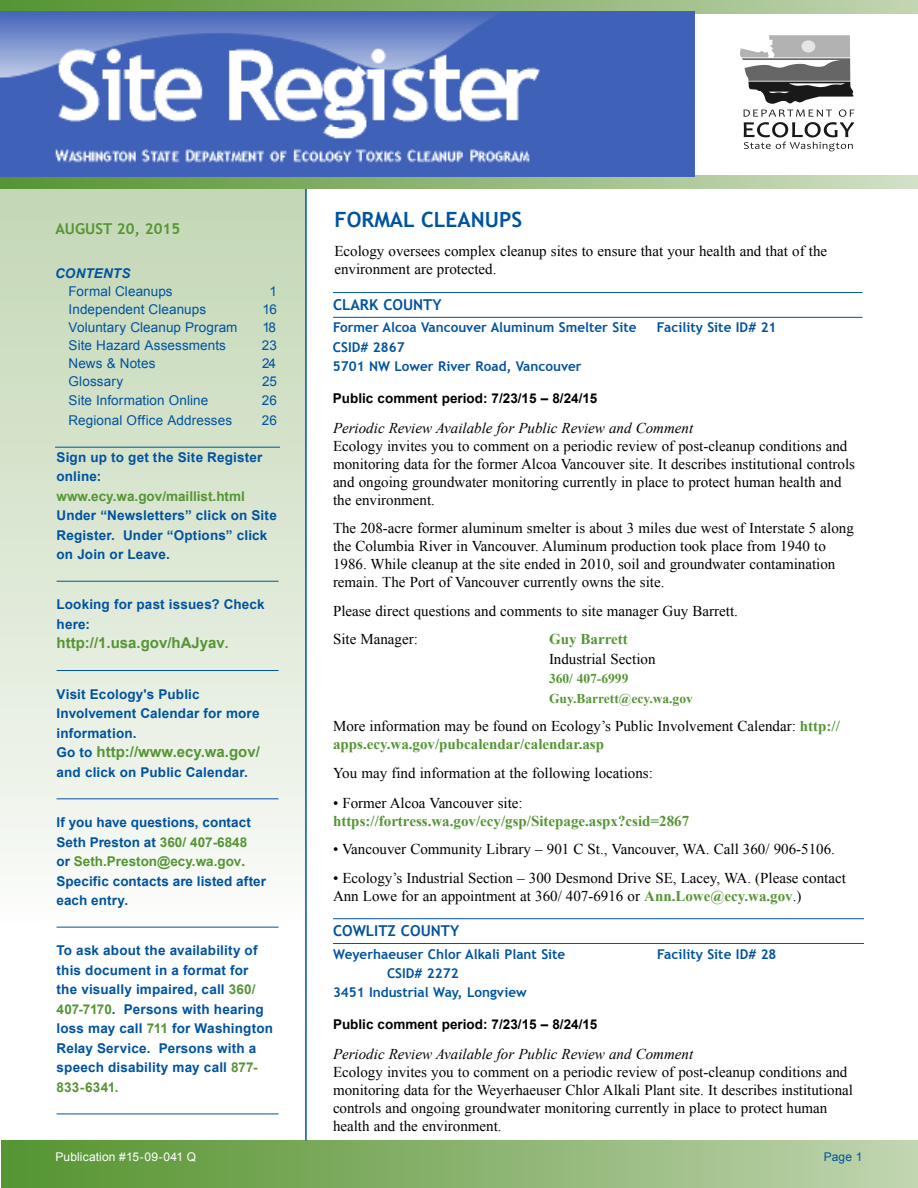
<style>
.page{position:relative;width:918px;height:1188px;background:#fff}
.page>*{position:absolute;margin:0;border:0;box-sizing:border-box;transform-origin:0 0}
.t1{font:700 21px "Trebuchet MS";color:#00539f}
.t2{font:15px/18px "Times New Roman";color:#000}
.t3{font:italic 15px "Times New Roman";color:#000}
.t4{font:700 15px "Times New Roman";color:#559534}
.t5{font:700 15px "Arial";color:#559534}
.t6{font:700 15px "Trebuchet MS";color:#00539f}
.t7{font:700 15px "Trebuchet MS";color:#559534}
.t8{font:700 13.5px/19.5px "Arial";letter-spacing:.01em;color:#00539f}
.t9{font:700 13.5px/19.5px "Trebuchet MS";color:#00539f}
.t10{font:13.5px "Arial";letter-spacing:.005em;color:#00539f}
.t11{font:700 13.5px "Arial";color:#000}
.t12{font:700 13.5px/19.5px "Times New Roman";color:#559534}
.t13{font:700 13.5px "Arial";color:#559534}
.t14{font:italic 700 13.5px "Arial";letter-spacing:.01em;color:#00539f}
.t15{font:12px "Arial";letter-spacing:.01em;color:#fff}
.t16{font:12px "Arial";color:#00539f}
.s1{font-size:13.5px}
.s2{font-size:13.5px;color:#00539f}
.s3{color:#559534}
.s4{font-family:"Times New Roman";font-size:15px;color:#559534}
.s5{font-weight:700;color:#559534}
</style>
<div class="page">
<div style="left:0;top:174px;width:306px;height:751px;background:linear-gradient(to bottom,#c0d5b2,#fafbf9)"></div>
<div style="left:2px;top:1141px;width:916px;height:47px;background:linear-gradient(to right,#54932e,#c0d3af)"></div>
<hr style="left:55px;top:447px;width:225px;height:1px;background:#00539f">
<hr style="left:333px;top:292px;width:529px;height:1px;background:#00539f">
<hr style="left:333px;top:317px;width:529px;height:1px;background:#00539f">
<hr style="left:333px;top:918px;width:531px;height:1px;background:#00539f">
<hr style="left:333px;top:943px;width:531px;height:1px;background:#00539f">
<hr style="left:305px;top:176px;width:2px;height:965px;background:#00539f">
<svg style="left:0;top:175px;width:918px;height:14px;background:#93b97a"></svg>
<svg style="left:0;top:0;width:918px;height:14px;background:#87af76"></svg>
<img style="left:0;top:12px;width:694px;height:165px">
<svg style="left:740px;top:35px;width:114px;height:116px"></svg>
<hr style="left:57px;top:581px;width:222px;height:1px;background:#00539f">
<hr style="left:57px;top:670px;width:222px;height:1px;background:#00539f">
<hr style="left:57px;top:798px;width:222px;height:1px;background:#00539f">
<hr style="left:57px;top:927px;width:222px;height:1px;background:#00539f">
<hr style="left:57px;top:1114px;width:222px;height:1px;background:#00539f">
<p class="t7" style="left:56px;top:220px;width:126px">August 20, 2015</p>
<p class="t14" style="left:55px;top:264px;width:77px">CONTENTS</p>
<p class="t10" style="left:69px;top:282px;width:106px">Formal Cleanups</p>
<p class="t10" style="left:270px;top:282px;width:9px">1</p>
<p class="t10" style="left:69px;top:300px;width:139px">Independent Cleanups</p>
<p class="t10" style="left:262px;top:300px;width:16px">16</p>
<p class="t10" style="left:69px;top:318px;width:170px">Voluntary Cleanup Program</p>
<p class="t10" style="left:262px;top:318px;width:15px">18</p>
<p class="t10" style="left:69px;top:336px;width:159px">Site Hazard Assessments</p>
<p class="t10" style="left:262px;top:336px;width:17px">23</p>
<p class="t10" style="left:69px;top:354px;width:88px">News &amp; Notes</p>
<p class="t10" style="left:262px;top:354px;width:15px">24</p>
<p class="t10" style="left:69px;top:372px;width:56px">Glossary</p>
<p class="t10" style="left:262px;top:372px;width:17px">25</p>
<p class="t10" style="left:69px;top:392px;width:141px">Site Information Online</p>
<p class="t10" style="left:262px;top:392px;width:17px">26</p>
<p class="t10" style="left:69px;top:411px;width:165px">Regional Office Addresses</p>
<p class="t10" style="left:262px;top:411px;width:17px">26</p>
<p class="t8" style="left:57px;top:448px;width:207px">Sign up to get the Site Register online:</p>
<p class="t13" style="left:57px;top:487px;width:190px">www.ecy.wa.gov/maillist.html</p>
<p class="t8" style="left:57px;top:506px;width:222px">Under “Newsletters” click on Site<br>Register. Under “Options” click on Join or Leave.</p>
<p class="t8" style="left:57px;top:595px;width:210px">Looking for past issues? Check here:</p>
<p class="t5" style="left:57px;top:633px;width:174px">http://1.usa.gov/hAJyav<span class="s1">.</span></p>
<p class="t8" style="left:57px;top:685px;width:205px">Visit Ecology's Public<br>Involvement Calendar for more information.</p>
<p class="t5" style="left:57px;top:742px;width:205px"><span class="s2">Go to</span> http://www.ecy.wa.gov/</p>
<p class="t8" style="left:57px;top:763px;width:193px">and click on Public Calendar.</p>
<p class="t8" style="left:57px;top:813px;width:211px">If you have questions, contact<br>Seth Preston at <span class="s3">360/ 407-6848<br></span>or <span class="s3">Seth.Preston@ecy.wa.gov</span><span class="s4">.<br></span>Specific contacts are listed after each entry.</p>
<p class="t8" style="left:57px;top:941px;width:218px">To ask about the availability of this document in a format for<br>the visually impaired, call <span class="s3">360/<br>407-7170</span>. Persons with hearing loss may call <span class="s3">711</span> for Washington<br>Relay Service. Persons with a speech disability may call <span class="s3">877-<br>833-6341.</span></p>
<h1 class="t1" style="left:334px;top:207px;width:176px">Formal Cleanups</h1>
<p class="t2" style="left:334px;top:241px;width:494px">Ecology oversees complex cleanup sites to ensure that your health and that of the environment are protected.</p>
<p class="t6" style="left:333px;top:296px;width:110px">Clark County</p>
<p class="t9" style="left:333px;top:318px;width:305px">Former Alcoa Vancouver Aluminum Smelter Site</p>
<p class="t9" style="left:657px;top:318px;width:121px">Facility Site ID# 21</p>
<p class="t9" style="left:333px;top:337px;width:250px">CSID# 2867<br>5701 NW Lower River Road, Vancouver</p>
<p class="t11" style="left:333px;top:389px;width:266px">Public comment period: 7/23/15 – 8/24/15</p>
<p class="t3" style="left:333px;top:417px;width:362px">Periodic Review Available for Public Review and Comment</p>
<p class="t2" style="left:333px;top:437px;width:524px">Ecology invites you to comment on a periodic review of post-cleanup conditions and monitoring data for the former Alcoa Vancouver site. It describes institutional controls and ongoing groundwater monitoring currently in place to protect human health and the environment.</p>
<p class="t2" style="left:333px;top:519px;width:522px">The 208-acre former aluminum smelter is about 3 miles due west of Interstate 5 along the Columbia River in Vancouver. Aluminum production took place from 1940 to 1986. While cleanup at the site ended in 2010, soil and groundwater contamination remain. The Port of Vancouver currently owns the site.</p>
<p class="t2" style="left:333px;top:596px;width:406px;line-height:28.5px">Please direct questions and comments to site manager Guy Barrett.<br>Site Manager:</p>
<p class="t4" style="left:549px;top:629px;width:80px">Guy Barrett</p>
<p class="t2" style="left:549px;top:650px;width:108px">Industrial Section</p>
<p class="t12" style="left:549px;top:669px;width:145px">360/ 407-6999<br>Guy.Barrett@ecy.wa.gov</p>
<p class="t2" style="left:333px;top:717px;width:508px">More information may be found on Ecology’s Public Involvement Calendar: <span class="s5">http:// apps.ecy.wa.gov/pubcalendar/calendar.asp</span></p>
<p class="t2" style="left:333px;top:764px;width:321px">You may find information at the following locations:</p>
<p class="t2" style="left:333px;top:794px;width:191px">• Former Alcoa Vancouver site:</p>
<p class="t4" style="left:333px;top:810px;width:358px">https://fortress.wa.gov/ecy/gsp/Sitepage.aspx?csid=2867</p>
<p class="t2" style="left:333px;top:840px;width:504px">• Vancouver Community Library – 901 C St., Vancouver, WA. Call 360/ 906-5106.</p>
<p class="t2" style="left:333px;top:869px;width:514px">• Ecology’s Industrial Section – 300 Desmond Drive SE, Lacey, WA. (Please contact<br>Ann Lowe for an appointment at 360/ 407-6916 or <span class="s5">Ann.Lowe@ecy.wa.gov</span>.)</p>
<p class="t6" style="left:333px;top:922px;width:128px">Cowlitz County</p>
<p class="t9" style="left:333px;top:944px;width:234px">Weyerhaeuser Chlor Alkali Plant Site</p>
<p class="t9" style="left:657px;top:944px;width:121px">Facility Site ID# 28</p>
<p class="t9" style="left:333px;top:963px;width:195px;text-indent:54px">CSID# 2272<br>3451 Industrial Way, Longview</p>
<p class="t11" style="left:333px;top:1015px;width:266px">Public comment period: 7/23/15 – 8/24/15</p>
<p class="t3" style="left:333px;top:1044px;width:362px">Periodic Review Available for Public Review and Comment</p>
<p class="t2" style="left:333px;top:1063px;width:522px">Ecology invites you to comment on a periodic review of post-cleanup conditions and monitoring data for the Weyerhaeuser Chlor Alkali Plant site. It describes institutional controls and ongoing groundwater monitoring currently in place to protect human health and the environment.</p>
<p class="t15" style="left:56px;top:1149px;width:142px">Publication #15-09-041 Q</p>
<p class="t16" style="left:824px;top:1149px;width:40px">Page 1</p>
</div>
